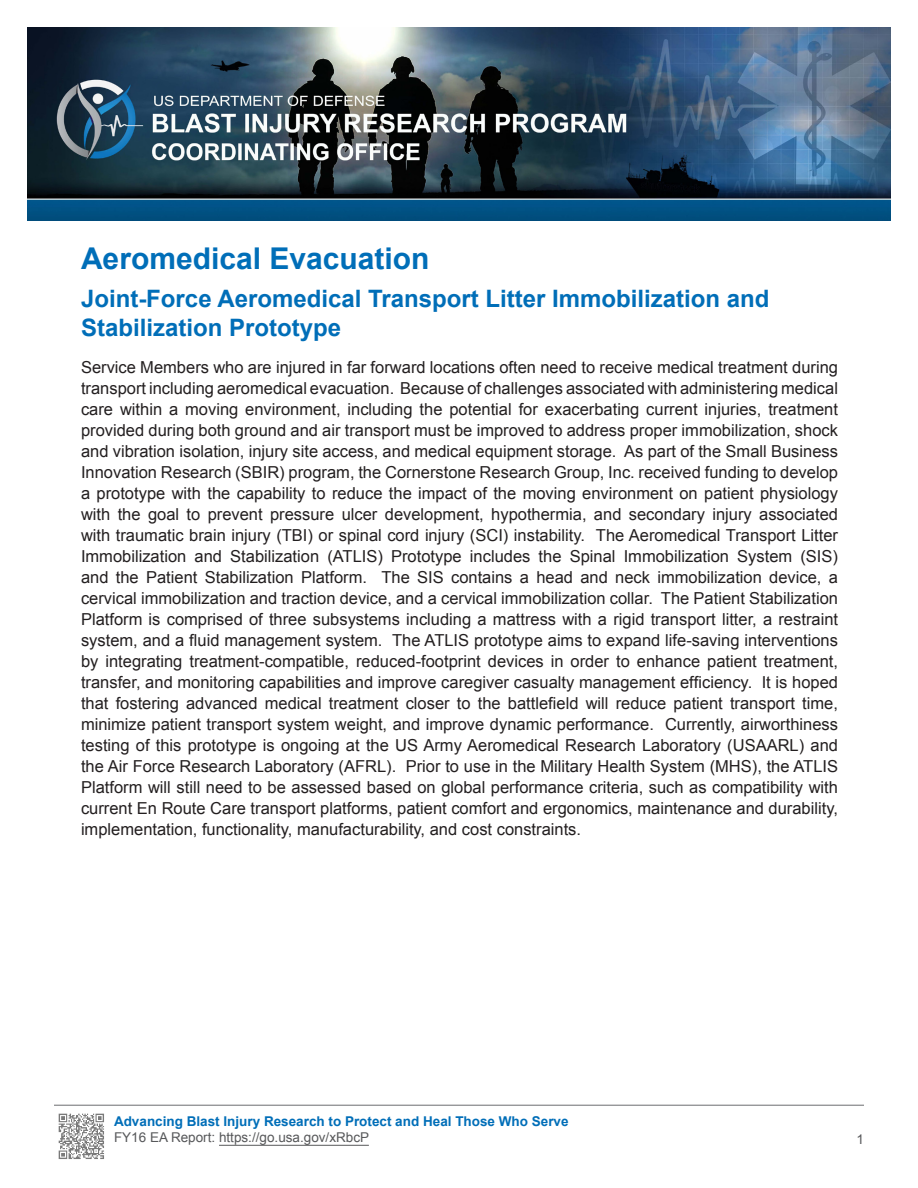
<style>
.page{position:relative;width:918px;height:1188px;background:#fff}
.page>*{position:absolute;margin:0;border:0;box-sizing:border-box;transform-origin:0 0}
.t1{font:700 30px "Arial";color:#006eb8}
.t2{font:700 24px/28.8px "Arial";color:#006eb8}
.t3{font:16.5px/21px "Arial";color:#231f20;text-align:justify}
.t4{font:700 13.5px "Arial";color:#006eb8}
.t5{font:13.5px "Arial";color:#57585a}
</style>
<div class="page">
<img style="left:27px;top:27px;width:864px;height:193px">
<hr style="left:219px;top:1145px;width:150px;height:1px;background:#57585a">
<img style="left:58px;top:1113px;width:46px;height:46px">
<hr style="left:54px;top:1105px;width:810px;height:1px;background:#6c6d70">
<p class="t1" style="left:81px;top:239px;width:350px">Aeromedical Evacuation</p>
<p class="t2" style="left:81px;top:285px;width:690px">Joint-Force Aeromedical Transport Litter Immobilization and<br>Stabilization Prototype</p>
<p class="t3" style="left:81px;top:357px;width:759px">Service Members who are injured in far forward locations often need to receive medical treatment during transport including aeromedical evacuation. Because of challenges associated with administering medical care within a moving environment, including the potential for exacerbating current injuries, treatment provided during both ground and air transport must be improved to address proper immobilization, shock and vibration isolation, injury site access, and medical equipment storage. As part of the Small Business Innovation Research (SBIR) program, the Cornerstone Research Group, Inc. received funding to develop a prototype with the capability to reduce the impact of the moving environment on patient physiology with the goal to prevent pressure ulcer development, hypothermia, and secondary injury associated with traumatic brain injury (TBI) or spinal cord injury (SCI) instability. The Aeromedical Transport Litter Immobilization and Stabilization (ATLIS) Prototype includes the Spinal Immobilization System (SIS) and the Patient Stabilization Platform. The SIS contains a head and neck immobilization device, a cervical immobilization and traction device, and a cervical immobilization collar. The Patient Stabilization Platform is comprised of three subsystems including a mattress with a rigid transport litter, a restraint system, and a fluid management system. The ATLIS prototype aims to expand life-saving interventions by integrating treatment-compatible, reduced-footprint devices in order to enhance patient treatment, transfer, and monitoring capabilities and improve caregiver casualty management efficiency. It is hoped that fostering advanced medical treatment closer to the battlefield will reduce patient transport time, minimize patient transport system weight, and improve dynamic performance. Currently, airworthiness testing of this prototype is ongoing at the US Army Aeromedical Research Laboratory (USAARL) and the Air Force Research Laboratory (AFRL). Prior to use in the Military Health System (MHS), the ATLIS Platform will still need to be assessed based on global performance criteria, such as compatibility with current En Route Care transport platforms, patient comfort and ergonomics, maintenance and durability, implementation, functionality, manufacturability, and cost constraints.</p>
<p class="t4" style="left:114px;top:1112px;width:456px">Advancing Blast Injury Research to Protect and Heal Those Who Serve</p>
<p class="t5" style="left:114px;top:1129px;width:257px">FY16 EA Report: https://go.usa.gov/xRbcP</p>
<p class="t5" style="left:856px;top:1130px;width:9px">1</p>
</div>
